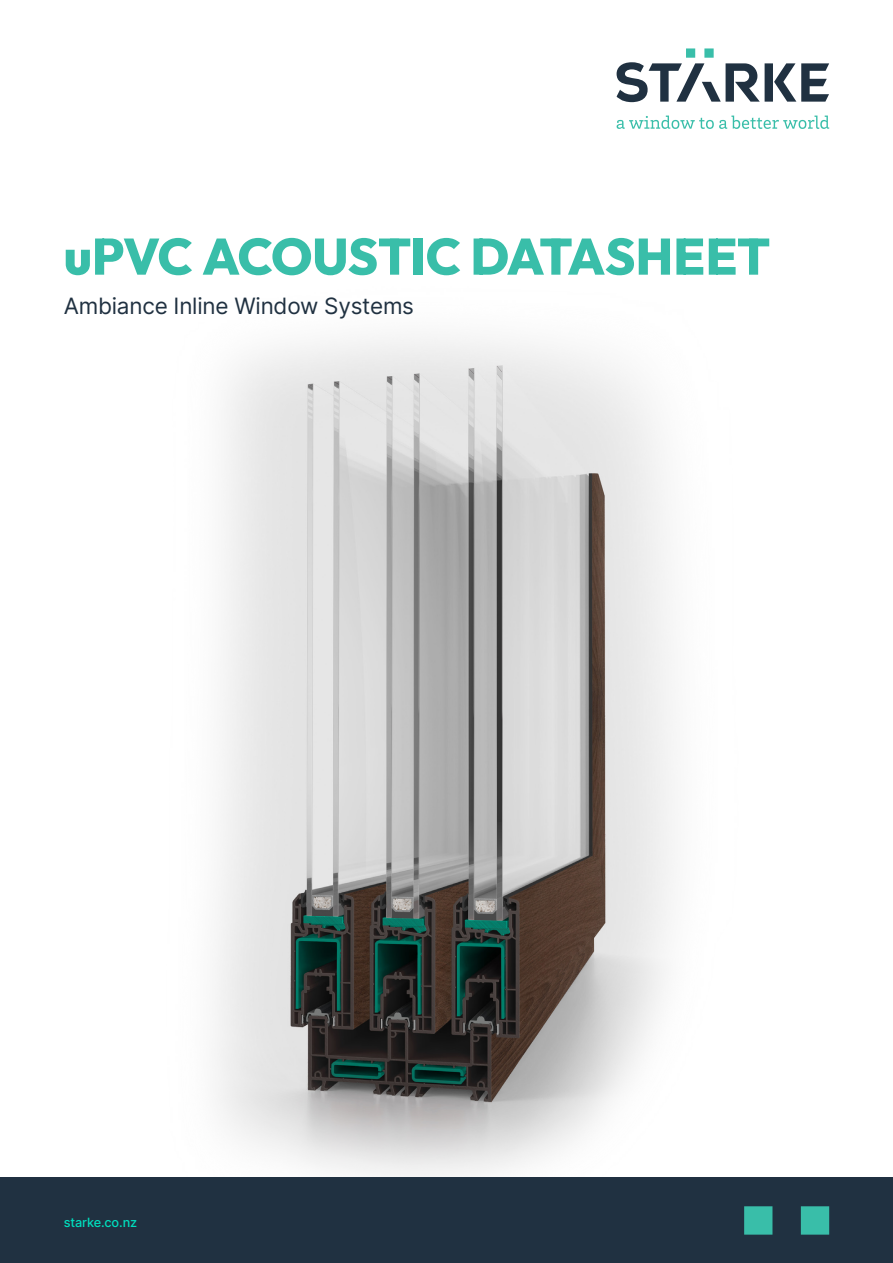
<style>
.page{position:relative;width:893px;height:1263px;background:#fff}
.page>*{position:absolute;margin:0;border:0;box-sizing:border-box;transform-origin:0 0}
.t1{font:100 51px "Outfit";letter-spacing:-.01em;color:#39bea9}
.t2{font:22.5px "Inter";letter-spacing:-.01em;color:#203141}
.p_body{font:500 12.75px "Inter";letter-spacing:-.01em;color:#00debd}
</style>
<div class="page">
<img style="left:140px;top:338px;width:620px;height:840px">
<svg style="left:617px;top:48px;width:212px;height:54px"></svg>
<svg style="left:617px;top:116px;width:212px;height:13px"></svg>
<div style="left:0;top:1178px;width:893px;height:85px;background:#203141"></div>
<svg style="left:744px;top:1206px;width:85px;height:28px"></svg>
<p class="t1" style="left:64px;top:228px;width:708px">uPVC ACOUSTIC DATASHEET</p>
<p class="t2" style="left:64px;top:290px;width:352px">Ambiance Inline Window Systems</p>
<p class="p_body" style="left:64px;top:1213px;width:75px">starke.co.nz</p>
</div>
